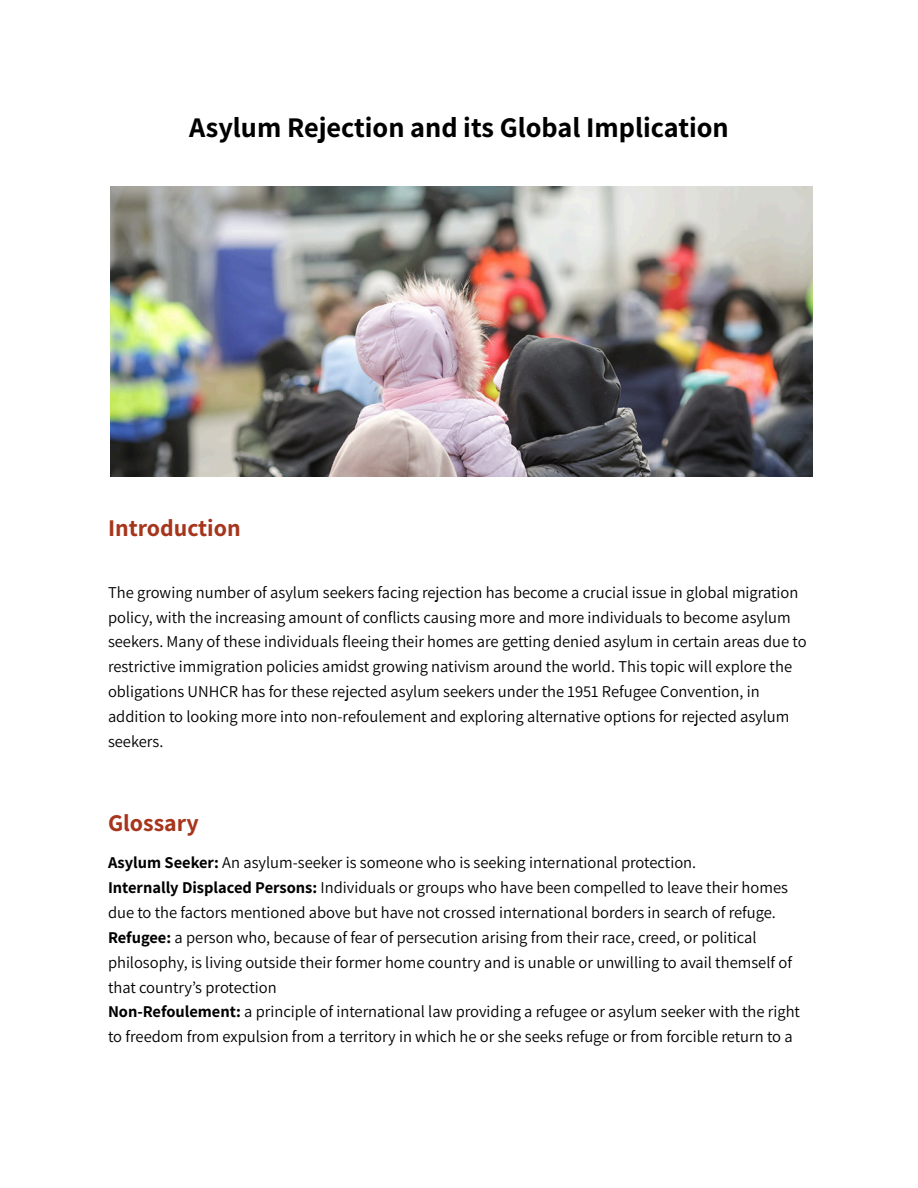
<style>
.page{position:relative;width:918px;height:1188px;background:#fff}
.page>*{position:absolute;margin:0;border:0;box-sizing:border-box;transform-origin:0 0}
.t1{font:700 28.5px "Assistant";color:#000}
.t2{font:700 24px "Assistant";color:#a6351c}
.t3{font:16.5px/24.8px "Assistant";color:#000}
.s1{font-weight:700}
</style>
<div class="page">
<img style="left:110px;top:187px;width:702px;height:289px">
<h1 class="t1" style="left:189px;top:108px;width:541px">Asylum Rejection and its Global Implication</h1>
<h2 class="t2" style="left:108px;top:511px;width:134px">Introduction</h2>
<p class="t3" style="left:108px;top:579px;width:700px">The growing number of asylum seekers facing rejection has become a crucial issue in global migration policy, with the increasing amount of conflicts causing more and more individuals to become asylum seekers. Many of these individuals fleeing their homes are getting denied asylum in certain areas due to restrictive immigration policies amidst growing nativism around the world. This topic will explore the obligations UNHCR has for these rejected asylum seekers under the 1951 Refugee Convention, in addition to looking more into non-refoulement and exploring alternative options for rejected asylum seekers.</p>
<h2 class="t2" style="left:108px;top:807px;width:92px">Glossary</h2>
<p class="t3" style="left:108px;top:850px;width:590px"><span class="s1">Asylum Seeker:</span> An asylum-seeker is someone who is seeking international protection.</p>
<p class="t3" style="left:108px;top:875px;width:681px"><span class="s1">Internally Displaced Persons:</span> Individuals or groups who have been compelled to leave their homes due to the factors mentioned above but have not crossed international borders in search of refuge.</p>
<p class="t3" style="left:108px;top:924px;width:686px"><span class="s1">Refugee:</span> a person who, because of fear of persecution arising from their race, creed, or political philosophy, is living outside their former home country and is unable or unwilling to avail themself of that country’s protection</p>
<p class="t3" style="left:108px;top:999px;width:694px"><span class="s1">Non-Refoulement:</span> a principle of international law providing a refugee or asylum seeker with the right to freedom from expulsion from a territory in which he or she seeks refuge or from forcible return to a</p>
</div>
